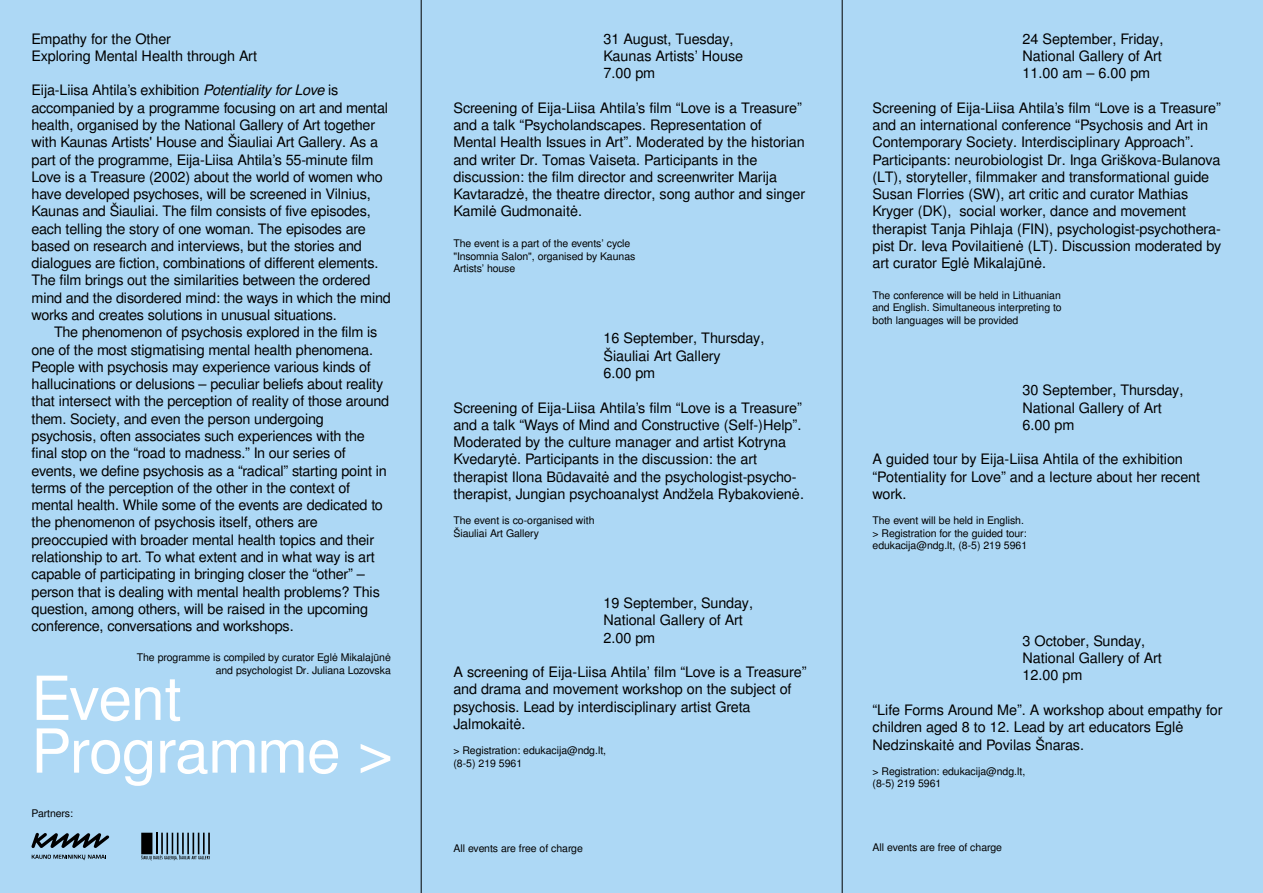
<style>
.page{position:relative;width:1263px;height:893px;background:#add8f5}
.page>*{position:absolute;margin:0;border:0;box-sizing:border-box;transform-origin:0 0}
.t1{font:60.75px/52.8px "Free Sans";letter-spacing:-.02em;color:#fff}
.t2{font:14.4px/17.2px "Free Sans";letter-spacing:-.01em;color:#000}
.t3{font:10.5px/12.6px "Free Sans";color:#000}
.s1{font-style:italic}
</style>
<div class="page">
<svg style="left:141px;top:833px;width:69px;height:27px"></svg>
<svg style="left:31px;top:833px;width:78px;height:15px"></svg>
<svg style="left:32px;top:855px;width:74px;height:5px"></svg>
<hr style="left:842px;top:0;width:1px;height:893px;background:#000">
<hr style="left:421px;top:0;width:1px;height:893px;background:#000">
<p class="t2" style="left:32px;top:31px;width:227px">Empathy for the Other<br>Exploring Mental Health through Art</p>
<p class="t2" style="left:32px;top:83px;width:361px">Eija-Liisa Ahtila’s exhibition <span class="s1">Potentiality for Love</span> is accompanied by a programme focusing on art and mental health, organised by the National Gallery of Art together with Kaunas Artists' House and Šiauliai Art Gallery. As a part of the programme, Eija-Liisa Ahtila’s 55-minute film Love is a Treasure (2002) about the world of women who have developed psychoses, will be screened in Vilnius, Kaunas and Šiauliai. The film consists of five episodes, each telling the story of one woman. The episodes are based on research and interviews, but the stories and dialogues are fiction, combinations of different elements.<br>The film brings out the similarities between the ordered mind and the disordered mind: the ways in which the mind works and creates solutions in unusual situations.</p>
<p class="t2" style="left:32px;top:324px;width:359px;text-indent:22px">The phenomenon of psychosis explored in the film is one of the most stigmatising mental health phenomena.<br>People with psychosis may experience various kinds of hallucinations or delusions – peculiar beliefs about reality that intersect with the perception of reality of those around them. Society, and even the person undergoing psychosis, often associates such experiences with the final stop on the “road to madness.” In our series of events, we define psychosis as a “radical” starting point in terms of the perception of the other in the context of mental health. While some of the events are dedicated to the phenomenon of psychosis itself, others are preoccupied with broader mental health topics and their relationship to art. To what extent and in what way is art capable of participating in bringing closer the “other” – person that is dealing with mental health problems? This question, among others, will be raised in the upcoming conference, conversations and workshops.</p>
<p class="t3" style="left:137px;top:652px;width:256px;text-align:right">The programme is compiled by curator Eglė Mikalajūnė and psychologist Dr. Juliana Lozovska</p>
<h1 class="t1" style="left:31px;top:676px;width:363px">Event<br>Programme &gt;</h1>
<p class="t3" style="left:32px;top:808px;width:43px">Partners:</p>
<p class="t2" style="left:603px;top:31px;width:141px">31 August, Tuesday,<br>Kaunas Artists’ House<br>7.00 pm</p>
<p class="t2" style="left:453px;top:100px;width:353px">Screening of Eija-Liisa Ahtila’s film “Love is a Treasure” and a talk “Psycholandscapes. Representation of Mental Health Issues in Art”. Moderated by the historian and writer Dr. Tomas Vaiseta. Participants in the discussion: the film director and screenwriter Marija Kavtaradzė, the theatre director, song author and singer Kamilė Gudmonaitė.</p>
<p class="t3" style="left:453px;top:238px;width:183px">The event is a part of the events’ cycle "Insomnia Salon", organised by Kaunas<br>Artists’ house</p>
<p class="t2" style="left:603px;top:331px;width:162px">16 September, Thursday,<br>Šiauliai Art Gallery<br>6.00 pm</p>
<p class="t2" style="left:453px;top:400px;width:352px">Screening of Eija-Liisa Ahtila’s film “Love is a Treasure” and a talk “Ways of Mind and Constructive (Self-)Help”.<br>Moderated by the culture manager and artist Kotryna Kvedarytė. Participants in the discussion: the art therapist Ilona Būdavaitė and the psychologist-psycho&shy;therapist, Jungian psychoanalyst Andžela Rybakovienė.</p>
<p class="t3" style="left:453px;top:515px;width:143px">The event is co-organised with<br>Šiauliai Art Gallery</p>
<p class="t2" style="left:603px;top:595px;width:151px">19 September, Sunday,<br>National Gallery of Art<br>2.00 pm</p>
<p class="t2" style="left:453px;top:664px;width:355px">A screening of Eija-Liisa Ahtila’ film “Love is a Treasure” and drama and movement workshop on the subject of psychosis. Lead by interdisciplinary artist Greta Jalmokaitė.</p>
<p class="t3" style="left:453px;top:745px;width:154px">&gt; Registration: edukacija@ndg.lt, (8-5) 219 5961</p>
<p class="t3" style="left:453px;top:843px;width:131px">All events are free of charge</p>
<p class="t2" style="left:1022px;top:31px;width:142px;text-align:justify">24 September, Friday, National Gallery of Art 11.00 am – 6.00 pm</p>
<p class="t2" style="left:872px;top:100px;width:350px">Screening of Eija-Liisa Ahtila’s film “Love is a Treasure” and an international conference “Psychosis and Art in Contemporary Society. Interdisciplinary Approach”.<br>Participants: neurobiologist Dr. Inga Griškova-Bulanova (LT), storyteller, filmmaker and transformational guide Susan Florries (SW), art critic and curator Mathias Kryger (DK), social worker, dance and movement therapist Tanja Pihlaja (FIN), psychologist-psychothera&shy;pist Dr. Ieva Povilaitienė (LT). Discussion moderated by art curator Eglė Mikalajūnė.</p>
<p class="t3" style="left:872px;top:289px;width:191px;text-align:justify">The conference will be held in Lithuanian and English. Simultaneous interpreting to both languages will be provided</p>
<p class="t2" style="left:1022px;top:382px;width:162px">30 September, Thursday,<br>National Gallery of Art<br>6.00 pm</p>
<p class="t2" style="left:872px;top:452px;width:329px">A guided tour by Eija-Liisa Ahtila of the exhibition “Potentiality for Love” and a lecture about her recent work.</p>
<p class="t3" style="left:872px;top:515px;width:156px">The event will be held in English. &gt; Registration for the guided tour: edukacija@ndg.lt, (8-5) 219 5961</p>
<p class="t2" style="left:1022px;top:633px;width:141px">3 October, Sunday,<br>National Gallery of Art<br>12.00 pm</p>
<p class="t2" style="left:872px;top:702px;width:352px">“Life Forms Around Me”. A workshop about empathy for children aged 8 to 12. Lead by art educators Eglė<br>Nedzinskaitė and Povilas Šnaras.</p>
<p class="t3" style="left:872px;top:765px;width:154px">&gt; Registration: edukacija@ndg.lt, (8-5) 219 5961</p>
<p class="t3" style="left:872px;top:841px;width:131px">All events are free of charge</p>
</div>
